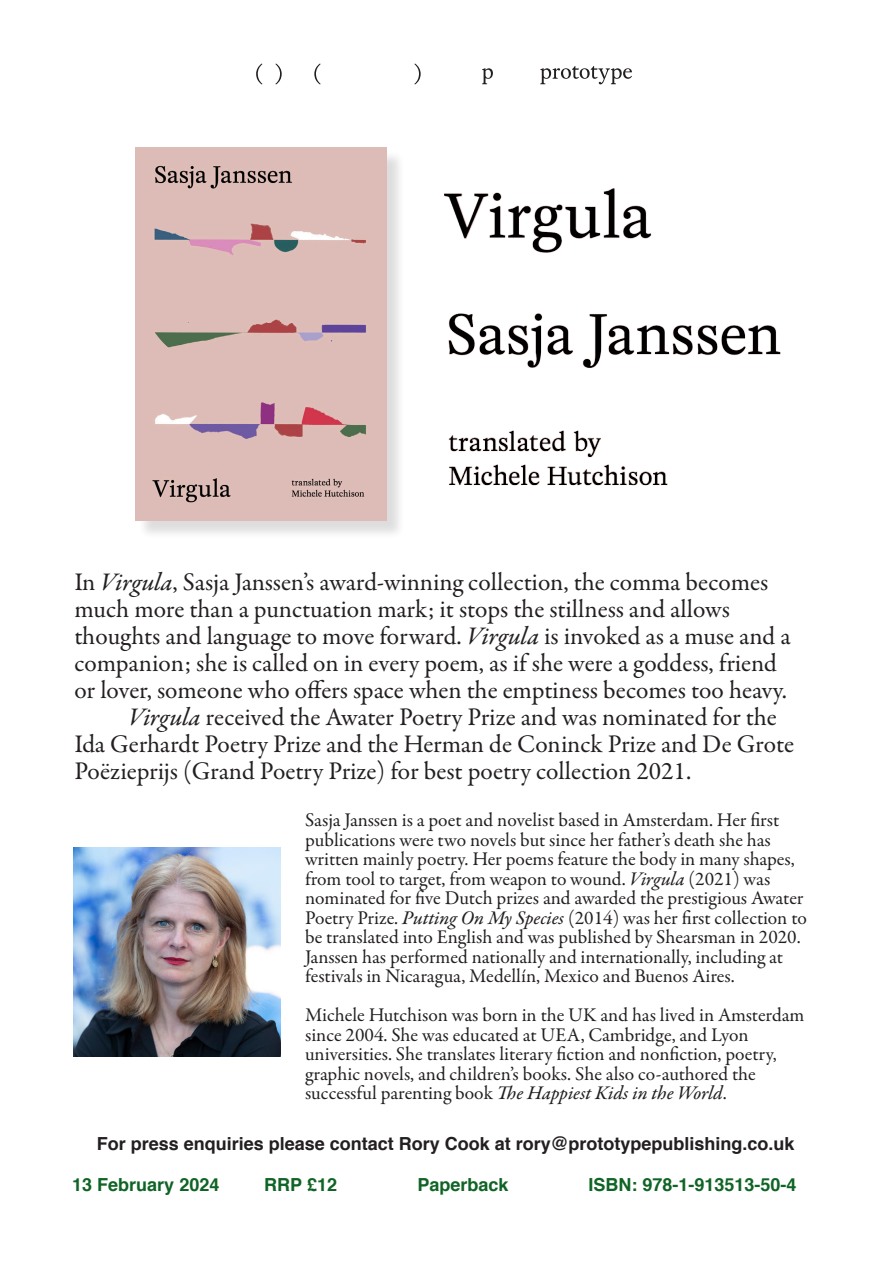
<style>
.page{position:relative;width:893px;height:1263px;background:#fff}
.page>*{position:absolute;margin:0;border:0;box-sizing:border-box;transform-origin:0 0}
.t1{font:25.5px/27px "Garamond Premr Pro";color:#231f20}
.t2{font:19.5px/19.5px "Garamond Premr Pro";color:#231f20}
.t3{font:700 18px "Helvetica";color:#231f20}
.t4{font:700 18px "Helvetica";color:#0f6425}
.s1{font-family:"Garamond Premr Pro Med It"}
</style>
<div class="page">
<svg style="left:482px;top:68px;width:11px;height:16px"></svg>
<svg style="left:256px;top:64px;width:26px;height:20px"></svg>
<svg style="left:314px;top:64px;width:107px;height:20px"></svg>
<svg style="left:540px;top:66px;width:92px;height:18px"></svg>
<div style="left:138px;top:150px;width:267px;height:389px;background:#231f20;opacity:.15"></div>
<img style="left:135px;top:148px;width:252px;height:373px">
<img style="left:73px;top:848px;width:208px;height:208px">
<img style="left:444px;top:188px;width:208px;height:65px">
<img style="left:448px;top:313px;width:333px;height:55px">
<img style="left:448px;top:430px;width:219px;height:56px">
<p class="t1" style="left:74px;top:569px;width:718px">In <span class="s1">Virgula</span>, Sasja Janssen’s award-winning collection, the comma becomes much more than a punctuation mark; it stops the stillness and allows thoughts and language to move forward. <span class="s1">Virgula</span> is invoked as a muse and a companion; she is called on in every poem, as if she were a goddess, friend or lover, someone who offers space when the emptiness becomes too heavy.</p>
<p class="t1" style="left:74px;top:704px;width:721px;text-indent:54px"><span class="s1">Virgula</span> received the Awater Poetry Prize and was nominated for the<br>Ida Gerhardt Poetry Prize and the Herman de Coninck Prize and De Grote<br>Poëzieprijs (Grand Poetry Prize) for best poetry collection 2021.</p>
<p class="t2" style="left:305px;top:811px;width:503px">Sasja Janssen is a poet and novelist based in Amsterdam. Her first publications were two novels but since her father’s death she has written mainly poetry. Her poems feature the body in many shapes, from tool to target, from weapon to wound. <span class="s1">Virgula</span> (2021) was nominated for five Dutch prizes and awarded the prestigious Awater Poetry Prize. <span class="s1">Putting On My Species</span> (2014) was her first collection to be translated into English and was published by Shearsman in 2020.<br>Janssen has performed nationally and internationally, including at festivals in Nicaragua, Medellín, Mexico and Buenos Aires.</p>
<p class="t2" style="left:305px;top:1006px;width:501px">Michele Hutchison was born in the UK and has lived in Amsterdam since 2004. She was educated at UEA, Cambridge, and Lyon universities. She translates literary fiction and nonfiction, poetry, graphic novels, and children’s books. She also co-authored the successful parenting book <span class="s1">The Happiest Kids in the World</span>.</p>
<p class="t3" style="left:97px;top:1129px;width:699px">For press enquiries please contact Rory Cook at rory@prototypepublishing.co.uk</p>
<p class="t4" style="left:72px;top:1170px;width:149px">13 February 2024</p>
<p class="t4" style="left:264px;top:1170px;width:74px">RRP £12</p>
<p class="t4" style="left:417px;top:1170px;width:93px">Paperback</p>
<p class="t4" style="left:588px;top:1170px;width:210px">ISBN: 978-1-913513-50-4</p>
</div>
